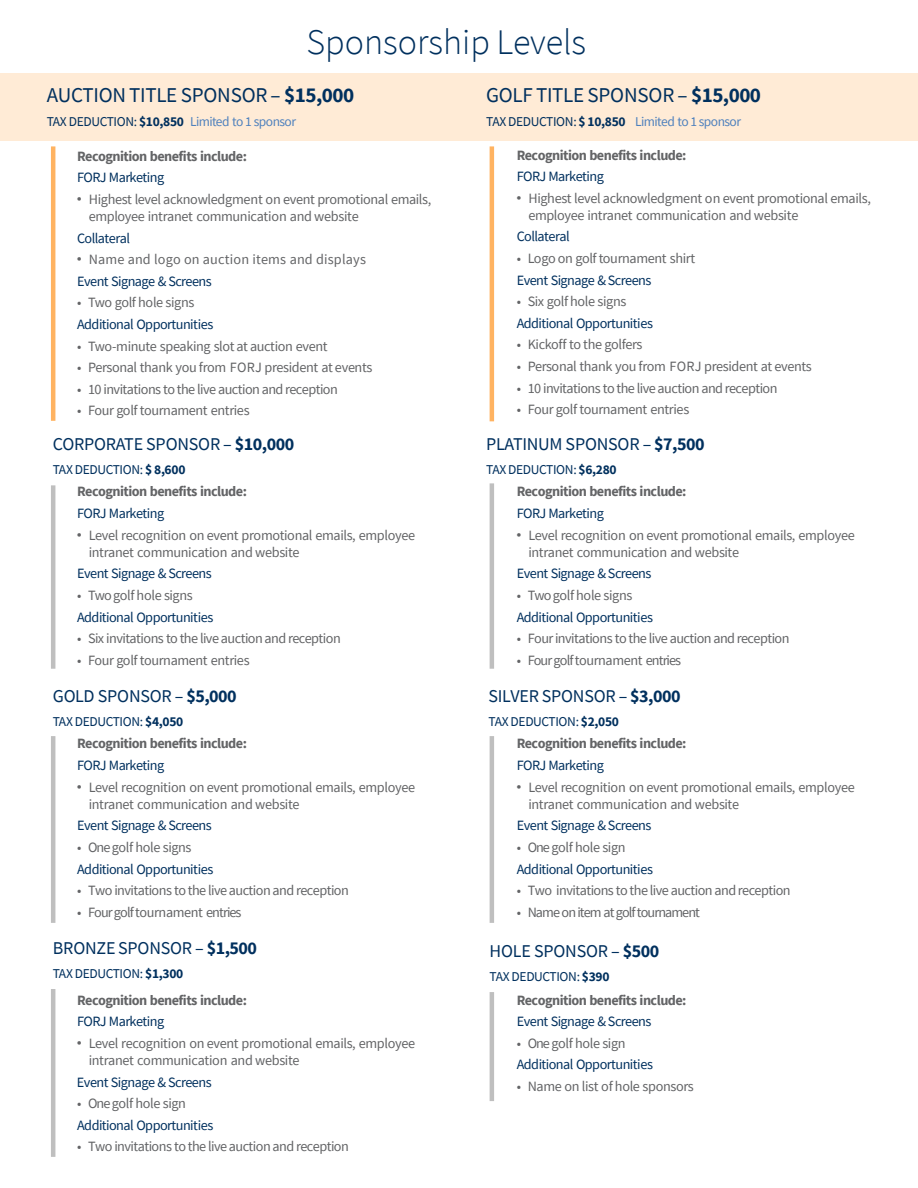
<style>
.page{position:relative;width:918px;height:1188px;background:#fff}
.page>*{position:absolute;margin:0;border:0;box-sizing:border-box;transform-origin:0 0}
.t1{font:300 36px "Source Sans Pro";color:#00305e}
.t2{font:21px "Source Sans Pro";letter-spacing:-.015em;color:#00305e}
.t3{font:18px "Source Sans Pro";letter-spacing:-.015em;color:#00305e}
.t4{font:14.25px/17.1px "Source Sans Pro";letter-spacing:-.03em;color:#636466}
.t5{font:14.25px "Source Sans Pro";letter-spacing:-.04em;color:#00305e}
.t6{font:700 14.25px "Source Sans Pro";letter-spacing:-.035em;color:#636466}
.t7{font:14.25px "Source Sans Pro";letter-spacing:-.06em;color:#636466}
.t8{font:14.25px "Source Sans Pro";letter-spacing:.015em;color:#636466}
.t9{font:14.25px "Source Sans Pro";letter-spacing:-.065em;color:#636466}
.t10{font:13.5px "Source Sans Pro";letter-spacing:-.03em;color:#00305e}
.t11{font:13.5px "Source Sans Pro";letter-spacing:-.04em;color:#4f81bd}
.s1{font-weight:700}
.s2{color:#00305e}
.s3{font-weight:700;color:#00305e}
.s4{font-family:"Arial"}
</style>
<div class="page">
<div style="left:0;top:74px;width:918px;height:67px;background:#ffebd6"></div>
<hr style="left:51px;top:146px;width:4px;height:275px;background:#ffb361">
<hr style="left:51px;top:485px;width:4px;height:184px;background:#bfbfbf">
<hr style="left:490px;top:483px;width:4px;height:186px;background:#bfbfbf">
<hr style="left:51px;top:736px;width:4px;height:187px;background:#bfbfbf">
<hr style="left:490px;top:992px;width:4px;height:109px;background:#bfbfbf">
<hr style="left:490px;top:146px;width:4px;height:275px;background:#ffb361">
<hr style="left:490px;top:736px;width:4px;height:187px;background:#bfbfbf">
<hr style="left:51px;top:989px;width:4px;height:168px;background:#bfbfbf">
<p class="t1" style="left:307px;top:20px;width:281px">Sponsorship Levels</p>
<p class="t2" style="left:47px;top:82px;width:309px">AUCTION TITLE SPONSOR– <span class="s1">$15,000</span></p>
<p class="t11" style="left:47px;top:113px;width:251px"><span class="s2">TAX DEDUCTION:</span> <span class="s3">$10,850</span> Limited to 1 sponsor</p>
<p class="t6" style="left:517px;top:145px;width:171px">Recognition benefits include:</p>
<p class="t5" style="left:517px;top:167px;width:89px">FORJ Marketing</p>
<p class="t4" style="left:528px;top:189px;width:344px;text-indent:-12px"><span class="s4">•</span> Highest level acknowledgment on event promotional emails, employee intranet communication and website</p>
<p class="t5" style="left:517px;top:228px;width:54px">Collateral</p>
<p class="t4" style="left:517px;top:250px;width:180px">• Logo on golf tournament shirt</p>
<p class="t5" style="left:517px;top:271px;width:136px">Event Signage &amp; Screens</p>
<p class="t4" style="left:517px;top:293px;width:111px">• Six golf hole signs</p>
<p class="t5" style="left:517px;top:314px;width:138px">Additional Opportunities</p>
<p class="t4" style="left:517px;top:336px;width:127px">• Kickoff to the golfers</p>
<p class="t4" style="left:517px;top:358px;width:297px">• Personal thank you from FORJ president at events</p>
<p class="t4" style="left:517px;top:379px;width:262px">• 10 invitations to the live auction and reception</p>
<p class="t4" style="left:517px;top:401px;width:174px">• Four golf tournament entries</p>
<p class="t3" style="left:486px;top:433px;width:220px">PLATINUM SPONSOR – <span class="s1">$7,500</span></p>
<p class="t10" style="left:486px;top:461px;width:132px">TAX DEDUCTION: <span class="s1">$6,280</span></p>
<p class="t2" style="left:486px;top:82px;width:276px">GOLF TITLE SPONSOR – <span class="s1">$15,000</span></p>
<p class="t11" style="left:486px;top:113px;width:256px"><span class="s2">TAX DEDUCTION:</span> <span class="s3">$ 10,850</span> Limited to 1 sponsor</p>
<p class="t6" style="left:77px;top:146px;width:171px">Recognition benefits include:</p>
<p class="t5" style="left:77px;top:169px;width:89px">FORJ Marketing</p>
<p class="t4" style="left:89px;top:191px;width:344px;text-indent:-12px"><span class="s4">•</span> Highest level acknowledgment on event promotional emails, employee intranet communication and website</p>
<p class="t5" style="left:77px;top:229px;width:54px">Collateral</p>
<p class="t8" style="left:77px;top:250px;width:291px"><span class="s4">•</span> Name and logo on auction items and displays</p>
<p class="t5" style="left:77px;top:272px;width:136px">Event Signage &amp; Screens</p>
<p class="t4" style="left:77px;top:294px;width:119px">• Two golf hole signs</p>
<p class="t5" style="left:77px;top:315px;width:138px">Additional Opportunities</p>
<p class="t4" style="left:77px;top:337px;width:252px">• Two-minute speaking slot at auction event</p>
<p class="t4" style="left:77px;top:359px;width:297px">• Personal thank you from FORJ president at events</p>
<p class="t4" style="left:77px;top:381px;width:262px">• 10 invitations to the live auction and reception</p>
<p class="t4" style="left:77px;top:402px;width:174px">• Four golf tournament entries</p>
<p class="t3" style="left:53px;top:433px;width:243px">CORPORATE SPONSOR – <span class="s1">$10,000</span></p>
<p class="t10" style="left:53px;top:461px;width:134px">TAX DEDUCTION: <span class="s1">$ 8,600</span></p>
<p class="t6" style="left:77px;top:482px;width:171px">Recognition benefits include:</p>
<p class="t5" style="left:77px;top:504px;width:89px">FORJ Marketing</p>
<p class="t4" style="left:89px;top:526px;width:328px;text-indent:-12px"><span class="s4">•</span> Level recognition on event promotional emails, employee intranet communication and website</p>
<p class="t5" style="left:77px;top:565px;width:136px">Event Signage &amp; Screens</p>
<p class="t4" style="left:77px;top:587px;width:117px">• Two golf hole signs</p>
<p class="t5" style="left:77px;top:608px;width:138px">Additional Opportunities</p>
<p class="t4" style="left:77px;top:630px;width:265px">• Six invitations to the live auction and reception</p>
<p class="t4" style="left:77px;top:651px;width:174px">• Four golf tournament entries</p>
<p class="t3" style="left:53px;top:685px;width:185px">GOLD SPONSOR – <span class="s1">$5,000</span></p>
<p class="t10" style="left:53px;top:713px;width:132px">TAX DEDUCTION: <span class="s1">$4,050</span></p>
<p class="t6" style="left:77px;top:734px;width:171px">Recognition benefits include:</p>
<p class="t5" style="left:77px;top:756px;width:89px">FORJ Marketing</p>
<p class="t4" style="left:89px;top:778px;width:328px;text-indent:-12px"><span class="s4">•</span> Level recognition on event promotional emails, employee intranet communication and website</p>
<p class="t5" style="left:77px;top:817px;width:136px">Event Signage &amp; Screens</p>
<p class="t4" style="left:77px;top:839px;width:116px">• One golf hole signs</p>
<p class="t5" style="left:77px;top:860px;width:138px">Additional Opportunities</p>
<p class="t4" style="left:77px;top:882px;width:273px">• Two invitations to the live auction and reception</p>
<p class="t7" style="left:77px;top:903px;width:166px">• Four golf tournament entries</p>
<p class="t3" style="left:53px;top:937px;width:206px">BRONZE SPONSOR – <span class="s1">$1,500</span></p>
<p class="t10" style="left:53px;top:965px;width:132px">TAX DEDUCTION: <span class="s1">$1,300</span></p>
<p class="t6" style="left:77px;top:990px;width:171px">Recognition benefits include:</p>
<p class="t5" style="left:77px;top:1012px;width:89px">FORJ Marketing</p>
<p class="t4" style="left:89px;top:1034px;width:328px;text-indent:-12px"><span class="s4">•</span> Level recognition on event promotional emails, employee intranet communication and website</p>
<p class="t5" style="left:77px;top:1073px;width:136px">Event Signage &amp; Screens</p>
<p class="t4" style="left:77px;top:1095px;width:110px">• One golf hole sign</p>
<p class="t5" style="left:77px;top:1116px;width:138px">Additional Opportunities</p>
<p class="t4" style="left:77px;top:1138px;width:273px">• Two invitations to the live auction and reception</p>
<p class="t6" style="left:517px;top:482px;width:171px">Recognition benefits include:</p>
<p class="t5" style="left:517px;top:504px;width:89px">FORJ Marketing</p>
<p class="t4" style="left:528px;top:526px;width:328px;text-indent:-12px"><span class="s4">•</span> Level recognition on event promotional emails, employee intranet communication and website</p>
<p class="t5" style="left:517px;top:565px;width:136px">Event Signage &amp; Screens</p>
<p class="t4" style="left:517px;top:587px;width:117px">• Two golf hole signs</p>
<p class="t5" style="left:517px;top:608px;width:138px">Additional Opportunities</p>
<p class="t4" style="left:517px;top:630px;width:274px">• Four invitations to the live auction and reception</p>
<p class="t7" style="left:517px;top:651px;width:166px">• Four golf tournament entries</p>
<p class="t3" style="left:489px;top:685px;width:194px">SILVER SPONSOR – <span class="s1">$3,000</span></p>
<p class="t10" style="left:489px;top:713px;width:132px">TAX DEDUCTION: <span class="s1">$2,050</span></p>
<p class="t6" style="left:517px;top:734px;width:171px">Recognition benefits include:</p>
<p class="t5" style="left:517px;top:756px;width:89px">FORJ Marketing</p>
<p class="t4" style="left:528px;top:778px;width:328px;text-indent:-12px"><span class="s4">•</span> Level recognition on event promotional emails, employee intranet communication and website</p>
<p class="t5" style="left:517px;top:817px;width:136px">Event Signage &amp; Screens</p>
<p class="t4" style="left:517px;top:839px;width:110px">• One golf hole sign</p>
<p class="t5" style="left:517px;top:860px;width:138px">Additional Opportunities</p>
<p class="t4" style="left:517px;top:882px;width:275px">• Two invitations to the live auction and reception</p>
<p class="t9" style="left:517px;top:903px;width:185px">• Name on item at golf tournament</p>
<p class="t3" style="left:490px;top:940px;width:171px">HOLE SPONSOR – <span class="s1">$500</span></p>
<p class="t10" style="left:490px;top:968px;width:121px">TAX DEDUCTION: <span class="s1">$390</span></p>
<p class="t6" style="left:517px;top:990px;width:171px">Recognition benefits include:</p>
<p class="t5" style="left:517px;top:1012px;width:136px">Event Signage &amp; Screens</p>
<p class="t4" style="left:517px;top:1034px;width:110px">• One golf hole sign</p>
<p class="t5" style="left:517px;top:1056px;width:138px">Additional Opportunities</p>
<p class="t4" style="left:517px;top:1078px;width:179px">• Name on list of hole sponsors</p>
</div>
